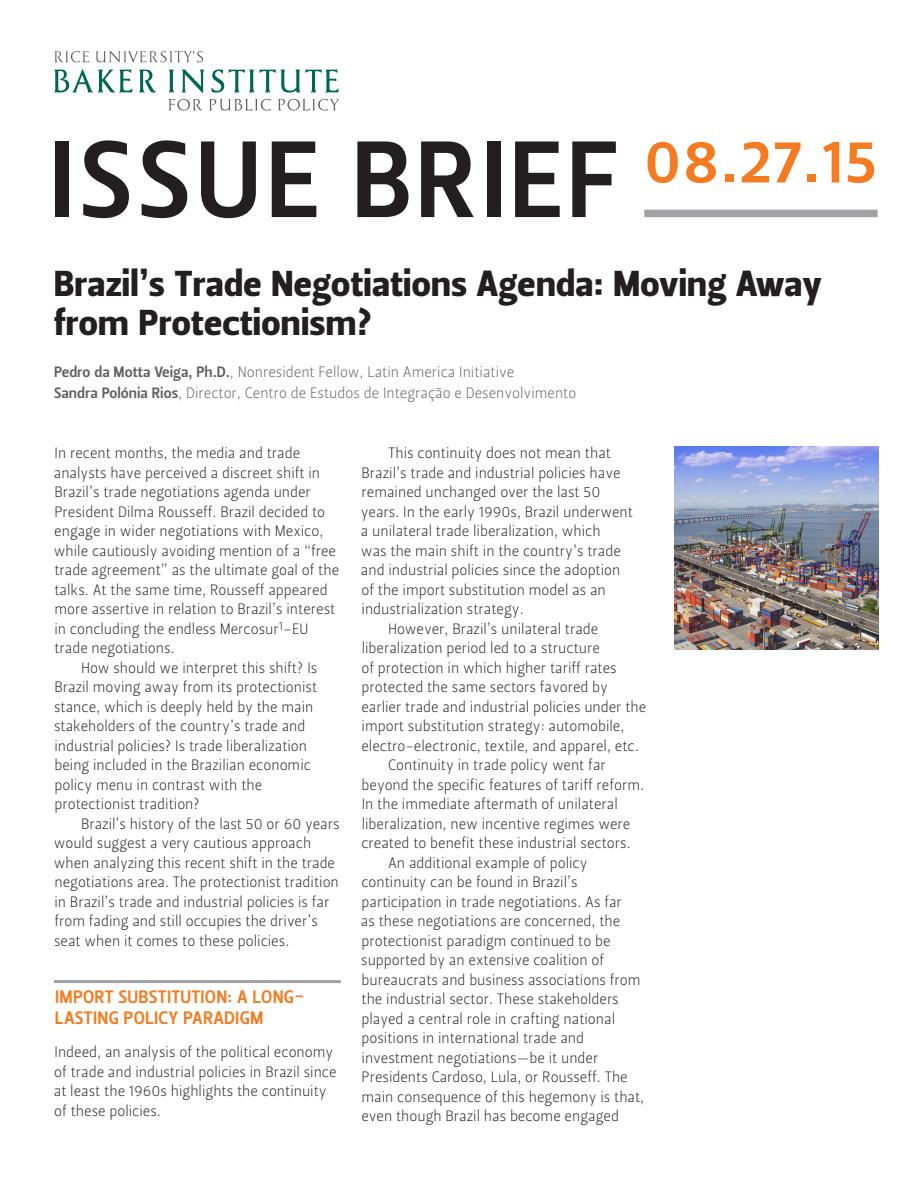
<style>
.page{position:relative;width:918px;height:1188px;background:#fff}
.page>*{position:absolute;margin:0;border:0;box-sizing:border-box;transform-origin:0 0}
.t1{font:108px "Leitura Sans Grot 3";letter-spacing:.05em;color:#231f20}
.t2{font:36px/39px "Leitura Sans Grot 4";letter-spacing:.01em;color:#231f20}
.t3{font:18px/21px "Leitura Sans Grot 3";letter-spacing:.015em;color:#f47b21}
.t4{font:15px/19.5px "Leitura Sans Grot 1";color:#231f20}
.t5{font:15px/21px "Leitura Sans Grot 1";color:#5f5f62}
.s1{font-family:"Leitura Sans Grot 3"}
</style>
<div class="page">
<svg style="left:55px;top:51px;width:34px;height:11px"></svg>
<svg style="left:96px;top:51px;width:107px;height:12px"></svg>
<svg style="left:54px;top:69px;width:79px;height:24px"></svg>
<svg style="left:139px;top:69px;width:17px;height:24px"></svg>
<svg style="left:169px;top:70px;width:5px;height:22px"></svg>
<svg style="left:181px;top:69px;width:23px;height:24px"></svg>
<svg style="left:211px;top:69px;width:128px;height:24px"></svg>
<svg style="left:169px;top:99px;width:33px;height:12px"></svg>
<svg style="left:209px;top:99px;width:62px;height:12px"></svg>
<svg style="left:278px;top:99px;width:61px;height:12px"></svg>
<div style="left:644px;top:210px;width:234px;height:7px;background:#a0a1a5"></div>
<hr style="left:54px;top:980px;width:287px;height:3px;background:#a0a1a5">
<img style="left:675px;top:447px;width:203px;height:203px">
<h1 class="t1" style="left:50px;top:117px;width:830px">ISSUE BRIEF <sup>08.27.15</sup></h1>
<h2 class="t2" style="left:54px;top:264px;width:769px">Brazil’s Trade Negotiations Agenda: Moving Away from Protectionism?</h2>
<p class="t5" style="left:54px;top:361px;width:524px"><span class="s1">Pedro da Motta Veiga, Ph.D.</span>, Nonresident Fellow, Latin America Initiative<br><span class="s1">Sandra Polónia Rios</span>, Director, Centro de Estudos de Integração e Desenvolvimento</p>
<p class="t4" style="left:54px;top:443px;width:287px">In recent months, the media and trade analysts have perceived a discreet shift in Brazil’s trade negotiations agenda under President Dilma Rousseff. Brazil decided to engage in wider negotiations with Mexico, while cautiously avoiding mention of a “free trade agreement” as the ultimate goal of the talks. At the same time, Rousseff appeared more assertive in relation to Brazil’s interest in concluding the endless Mercosur<sup>1</sup>–EU trade negotiations.</p>
<p class="t4" style="left:54px;top:658px;width:265px;text-indent:27px">How should we interpret this shift? Is Brazil moving away from its protectionist stance, which is deeply held by the main stakeholders of the country’s trade and industrial policies? Is trade liberalization being included in the Brazilian economic policy menu in contrast with the protectionist tradition?</p>
<p class="t4" style="left:54px;top:814px;width:287px;text-indent:27px">Brazil’s history of the last 50 or 60 years would suggest a very cautious approach when analyzing this recent shift in the trade negotiations area. The protectionist tradition in Brazil’s trade and industrial policies is far from fading and still occupies the driver’s seat when it comes to these policies.</p>
<p class="t3" style="left:55px;top:987px;width:251px">IMPORT SUBSTITUTION: A LONG-<br>LASTING POLICY PARADIGM</p>
<p class="t4" style="left:54px;top:1043px;width:284px">Indeed, an analysis of the political economy of trade and industrial policies in Brazil since at least the 1960s highlights the continuity of these policies.</p>
<p class="t4" style="left:388px;top:443px;width:224px">This continuity does not mean that</p>
<p class="t4" style="left:362px;top:463px;width:260px">Brazil’s trade and industrial policies have</p>
<p class="t4" style="left:362px;top:482px;width:240px">remained unchanged over the last 50</p>
<p class="t4" style="left:361px;top:502px;width:273px">years. In the early 1990s, Brazil underwent</p>
<p class="t4" style="left:361px;top:521px;width:241px">a unilateral trade liberalization, which</p>
<p class="t4" style="left:361px;top:541px;width:261px">was the main shift in the country’s trade</p>
<p class="t4" style="left:361px;top:560px;width:261px">and industrial policies since the adoption</p>
<p class="t4" style="left:361px;top:580px;width:246px">of the import substitution model as an</p>
<p class="t4" style="left:362px;top:599px;width:164px">industrialization strategy.</p>
<p class="t4" style="left:388px;top:619px;width:212px">However, Brazil’s unilateral trade</p>
<p class="t4" style="left:362px;top:638px;width:240px">liberalization period led to a structure</p>
<p class="t4" style="left:361px;top:658px;width:257px">of protection in which higher tariff rates</p>
<p class="t4" style="left:362px;top:677px;width:248px">protected the same sectors favored by</p>
<p class="t4" style="left:361px;top:697px;width:286px">earlier trade and industrial policies under the</p>
<p class="t4" style="left:362px;top:716px;width:264px">import substitution strategy: automobile,</p>
<p class="t4" style="left:361px;top:736px;width:279px">electro-electronic, textile, and apparel, etc.</p>
<p class="t4" style="left:388px;top:755px;width:219px">Continuity in trade policy went far</p>
<p class="t4" style="left:362px;top:775px;width:284px">beyond the specific features of tariff reform.</p>
<p class="t4" style="left:362px;top:794px;width:258px">In the immediate aftermath of unilateral</p>
<p class="t4" style="left:362px;top:814px;width:270px">liberalization, new incentive regimes were</p>
<p class="t4" style="left:361px;top:833px;width:271px">created to benefit these industrial sectors.</p>
<p class="t4" style="left:388px;top:853px;width:201px">An additional example of policy</p>
<p class="t4" style="left:361px;top:872px;width:218px">continuity can be found in Brazil’s</p>
<p class="t4" style="left:362px;top:892px;width:262px">participation in trade negotiations. As far</p>
<p class="t4" style="left:361px;top:911px;width:261px">as these negotiations are concerned, the</p>
<p class="t4" style="left:362px;top:931px;width:251px">protectionist paradigm continued to be</p>
<p class="t4" style="left:361px;top:950px;width:244px">supported by an extensive coalition of</p>
<p class="t4" style="left:362px;top:970px;width:281px">bureaucrats and business associations from</p>
<p class="t4" style="left:361px;top:989px;width:259px">the industrial sector. These stakeholders</p>
<p class="t4" style="left:362px;top:1009px;width:255px">played a central role in crafting national</p>
<p class="t4" style="left:362px;top:1028px;width:224px">positions in international trade and</p>
<p class="t4" style="left:362px;top:1048px;width:238px">investment negotiations—be it under</p>
<p class="t4" style="left:362px;top:1067px;width:268px">Presidents Cardoso, Lula, or Rousseff. The</p>
<p class="t4" style="left:362px;top:1087px;width:284px">main consequence of this hegemony is that,</p>
<p class="t4" style="left:361px;top:1106px;width:259px">even though Brazil has become engaged</p>
</div>
